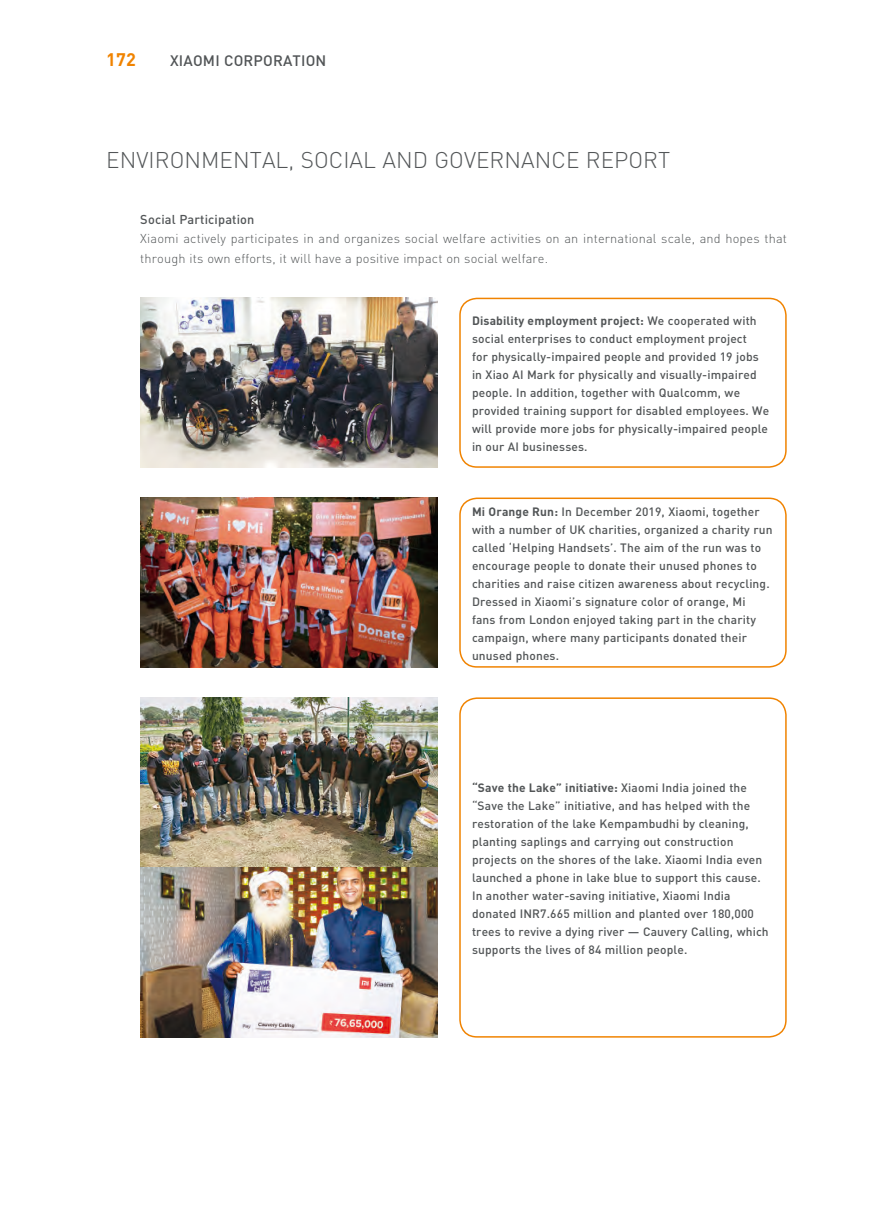
<style>
.page{position:relative;width:893px;height:1212px;background:#fff}
.page>*{position:absolute;margin:0;border:0;box-sizing:border-box;transform-origin:0 0}
.t1{font:300 22.5px "DIN";letter-spacing:.005em;color:#525557}
.t2{font:700 18px "DIN";color:#f08300}
.t3{font:500 15px "DIN";letter-spacing:.01em;color:#525557}
.t4{font:300 12.75px/19.5px "DIN";letter-spacing:.015em;color:#525557}
.t5{font:500 12.75px "DIN";letter-spacing:.01em;color:#525557}
.t6{font:500 12px/18px "DIN";letter-spacing:.01em;color:#525557}
.s1{font-weight:700}
</style>
<div class="page">
<div style="left:459px;top:298px;width:328px;height:170px;border:2px solid #f08300;border-radius:17px"></div>
<div style="left:459px;top:497px;width:328px;height:171px;border:2px solid #f08300;border-radius:17px"></div>
<div style="left:459px;top:697px;width:328px;height:340px;border:2px solid #f08300;border-radius:17px"></div>
<img style="left:140px;top:497px;width:298px;height:171px">
<img style="left:140px;top:697px;width:298px;height:340px">
<img style="left:140px;top:298px;width:298px;height:170px">
<h2 class="t2" style="left:106px;top:48px;width:31px">172</h2>
<p class="t3" style="left:170px;top:51px;width:158px">XIAOMI CORPORATION</p>
<h1 class="t1" style="left:106px;top:146px;width:565px">ENVIRONMENTAL, SOCIAL AND GOVERNANCE REPORT</h1>
<p class="t5" style="left:140px;top:211px;width:116px">Social Participation</p>
<p class="t4" style="left:140px;top:229px;width:648px">Xiaomi actively participates in and organizes social welfare activities on an international scale, and hopes that through its own efforts, it will have a positive impact on social welfare.</p>
<p class="t6" style="left:472px;top:311px;width:299px"><span class="s1">Disability employment project:</span> We cooperated with social enterprises to conduct employment project<br>for physically-impaired people and provided 19 jobs in Xiao AI Mark for physically and visually-impaired people. In addition, together with Qualcomm, we provided training support for disabled employees. We will provide more jobs for physically-impaired people in our AI businesses.</p>
<p class="t6" style="left:472px;top:502px;width:302px"><span class="s1">Mi Orange Run:</span> In December 2019, Xiaomi, together with a number of UK charities, organized a charity run called ‘Helping Handsets’. The aim of the run was to encourage people to donate their unused phones to charities and raise citizen awareness about recycling.<br>Dressed in Xiaomi’s signature color of orange, Mi<br>fans from London enjoyed taking part in the charity campaign, where many participants donated their unused phones.</p>
<p class="t6" style="left:472px;top:778px;width:298px"><span class="s1">“Save the Lake” initiative:</span> Xiaomi India joined the “Save the Lake” initiative, and has helped with the restoration of the lake Kempambudhi by cleaning, planting saplings and carrying out construction projects on the shores of the lake. Xiaomi India even launched a phone in lake blue to support this cause.<br>In another water-saving initiative, Xiaomi India donated INR7.665 million and planted over 180,000 trees to revive a dying river — Cauvery Calling, which supports the lives of 84 million people.</p>
</div>
